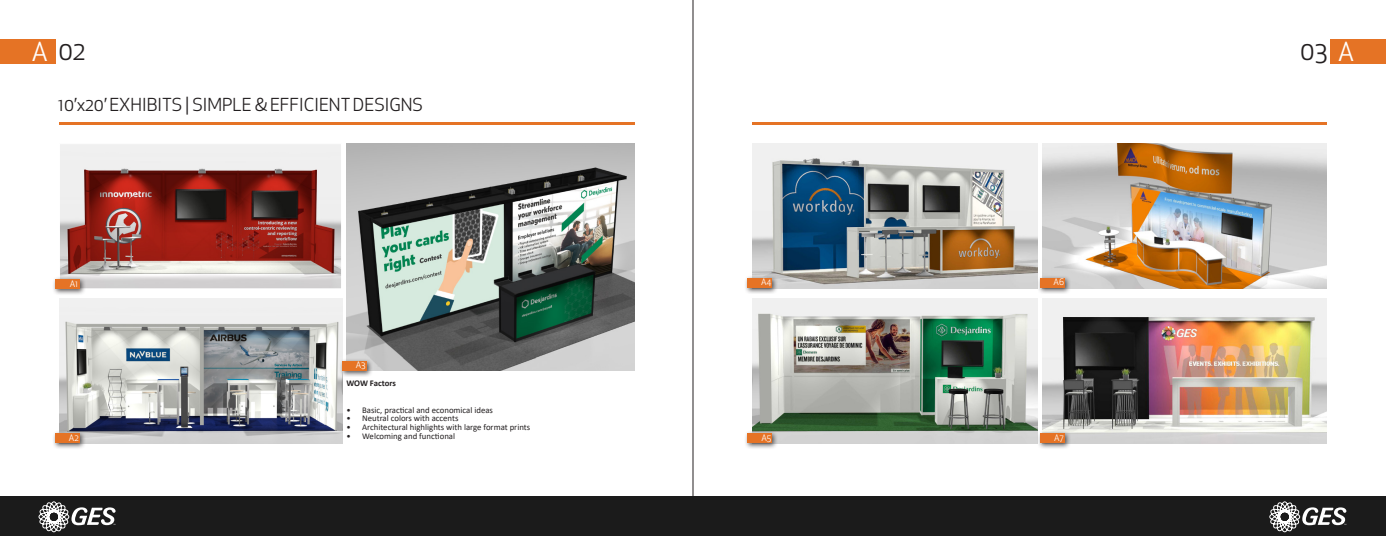
<style>
.page{position:relative;width:1386px;height:536px;background:#fff}
.page>*{position:absolute;margin:0;border:0;box-sizing:border-box;transform-origin:0 0}
.t1{font:25.38px "Apex New";color:#231f20}
.t2{font:17.5px "Apex New";color:#231f20}
.t3{font:8.75px "Calibri";color:#231f20}
.t4{font:8.75px "Apex New";color:#fff}
.t5{font:700 8.75px "Calibri";letter-spacing:-.01em;color:#231f20}
.s1{color:#fff}
</style>
<div class="page">
<img style="left:752px;top:298px;width:286px;height:145px">
<img style="left:1042px;top:298px;width:284px;height:145px">
<hr style="left:59px;top:122px;width:576px;height:3px;background:#e57325">
<img style="left:346px;top:144px;width:289px;height:226px">
<img style="left:61px;top:145px;width:279px;height:142px">
<div style="left:59px;top:143px;width:283px;height:146px;border:1px solid #fff"></div>
<img style="left:60px;top:298px;width:282px;height:145px">
<img style="left:752px;top:144px;width:286px;height:145px">
<hr style="left:752px;top:122px;width:574px;height:2px;background:#e57325">
<hr style="left:693px;top:0;width:1px;height:536px;background:#231f20">
<div style="left:0;top:40px;width:55px;height:24px;background:#e57325"></div>
<div style="left:52px;top:430px;width:34px;height:19px;background:#231f20;opacity:.75"></div>
<div style="left:55px;top:433px;width:24px;height:10px;background:#e57325"></div>
<div style="left:52px;top:276px;width:34px;height:19px;background:#231f20;opacity:.75"></div>
<div style="left:55px;top:279px;width:24px;height:10px;background:#e57325"></div>
<div style="left:339px;top:357px;width:34px;height:20px;background:#231f20;opacity:.75"></div>
<div style="left:342px;top:360px;width:24px;height:10px;background:#e57325"></div>
<div style="left:745px;top:430px;width:34px;height:19px;background:#231f20;opacity:.75"></div>
<div style="left:748px;top:433px;width:24px;height:10px;background:#e57325"></div>
<div style="left:1037px;top:430px;width:34px;height:19px;background:#231f20;opacity:.75"></div>
<div style="left:1040px;top:433px;width:24px;height:10px;background:#e57325"></div>
<div style="left:1331px;top:40px;width:55px;height:24px;background:#e57325"></div>
<div style="left:0;top:496px;width:1386px;height:40px;background:#1b1b1b"></div>
<svg style="left:38px;top:501px;width:78px;height:31px"></svg>
<svg style="left:1269px;top:501px;width:77px;height:31px"></svg>
<img style="left:1042px;top:144px;width:284px;height:145px">
<div style="left:745px;top:274px;width:34px;height:20px;background:#231f20;opacity:.75"></div>
<div style="left:748px;top:278px;width:24px;height:9px;background:#e57325"></div>
<div style="left:1037px;top:274px;width:34px;height:20px;background:#231f20;opacity:.75"></div>
<div style="left:1040px;top:277px;width:24px;height:10px;background:#e57325"></div>
<p class="t1" style="left:32px;top:35px;width:55px"><span class="s1">A</span> 02</p>
<p class="t2" style="left:58px;top:93px;width:366px">10’x20’ EXHIBITS | SIMPLE &amp; EFFICIENT DESIGNS</p>
<p class="t4" style="left:70px;top:278px;width:10px">A1</p>
<p class="t4" style="left:69px;top:432px;width:11px">A2</p>
<p class="t4" style="left:356px;top:359px;width:11px">A3</p>
<p class="t5" style="left:346px;top:377px;width:51px">WOW Factors</p>
<p class="t3" style="left:346px;top:403px;width:148px">• Basic, practical and economical ideas</p>
<p class="t3" style="left:346px;top:412px;width:114px">• Neutral colors with accents</p>
<p class="t3" style="left:346px;top:421px;width:185px">• Architectural highlights with large format prints</p>
<p class="t3" style="left:346px;top:429px;width:110px">• Welcoming and functional</p>
<p class="t4" style="left:761px;top:276px;width:12px">A4</p>
<p class="t4" style="left:1054px;top:276px;width:12px">A6</p>
<p class="t4" style="left:761px;top:432px;width:11px">A5</p>
<p class="t4" style="left:1054px;top:432px;width:11px">A7</p>
<p class="t1" style="left:1300px;top:35px;width:56px">03 <span class="s1">A</span></p>
</div>
